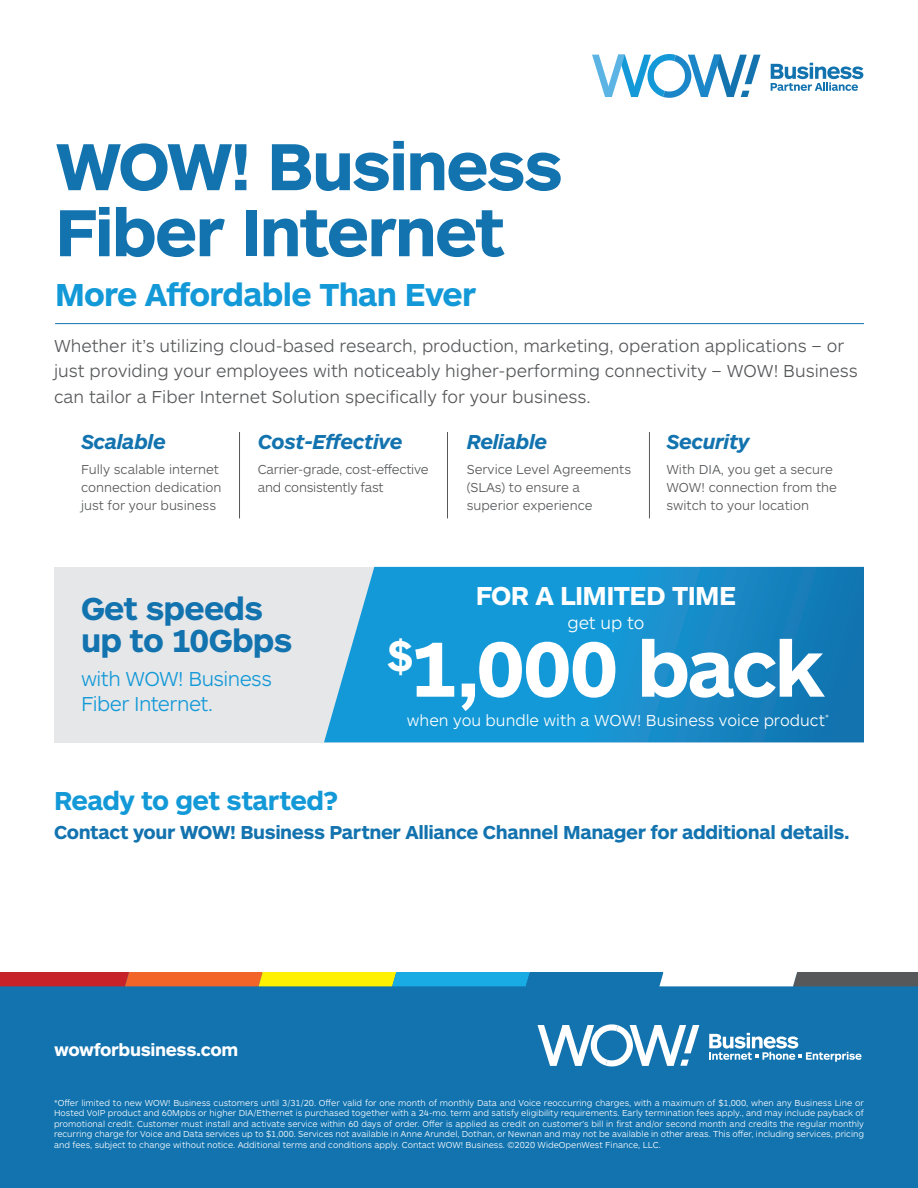
<style>
.page{position:relative;width:918px;height:1188px;background:#fff}
.page>*{position:absolute;margin:0;border:0;box-sizing:border-box;transform-origin:0 0}
.t1{font:700 81px "ARS Maquette";letter-spacing:-.03em;color:#fff}
.t2{font:700 69px/66px "ARS Maquette";letter-spacing:-.03em;color:#1273af}
.t3{font:700 33px "ARS Maquette";letter-spacing:-.025em;color:#1399d7}
.t4{font:700 33px/32.1px "ARS Maquette";letter-spacing:-.025em;color:#1273af}
.t5{font:700 27px "ARS Maquette";letter-spacing:-.025em;color:#1399d7}
.t6{font:700 27px "ARS Maquette";letter-spacing:-.025em;color:#fff}
.t7{font:italic 700 21px "ARS Maquette";letter-spacing:-.02em;color:#1273af}
.t8{font:300 21px/25.5px "ARS Maquette";letter-spacing:-.025em;color:#1399d7}
.t9{font:700 19.5px "ARS Maquette";letter-spacing:-.02em;color:#1273af}
.t10{font:300 18px/25.5px "ARS Maquette";color:#57585a}
.t11{font:700 18px "ARS Maquette";letter-spacing:-.02em;color:#fff}
.t12{font:300 18px "ARS Maquette";letter-spacing:-.01em;color:#fff}
.t13{font:300 16.5px "ARS Maquette";color:#fff}
.t14{font:300 13.5px/18px "ARS Maquette";color:#57585a}
.t15{font:300 13.5px/18px "ARS Maquette";letter-spacing:-.02em;color:#57585a}
.t16{font:300 9px/10.5px "ARS Maquette";color:#fff;text-align:justify}
</style>
<div class="page">
<div style="left:0;top:974px;width:918px;height:214px;background:#1273af"></div>
<svg style="left:0;top:972px;width:918px;height:14px;background:#9a9077"></svg>
<svg style="left:538px;top:1024px;width:161px;height:42px"></svg>
<svg style="left:709px;top:1033px;width:153px;height:29px"></svg>
<div style="left:54px;top:567px;width:810px;height:175px;background:#e6e7e9"></div>
<svg style="left:592px;top:54px;width:169px;height:44px"></svg>
<svg style="left:771px;top:63px;width:92px;height:28px"></svg>
<hr style="left:55px;top:323px;width:809px;height:1px;background:#1273af">
<svg style="left:324px;top:567px;width:540px;height:175px;background:#1e93cd"></svg>
<hr style="left:239px;top:432px;width:1px;height:86px;background:#57585a">
<hr style="left:447px;top:432px;width:1px;height:86px;background:#57585a">
<hr style="left:649px;top:432px;width:1px;height:86px;background:#57585a">
<h2 class="t2" style="left:55px;top:130px;width:509px">WOW! Business<br>Fiber Internet</h2>
<h3 class="t3" style="left:55px;top:273px;width:423px">More Affordable Than Ever</h3>
<p class="t10" style="left:54px;top:332px;width:805px">Whether it’s utilizing cloud-based research, production, marketing, operation applications – or just providing your employees with noticeably higher-performing connectivity – WOW! Business can tailor a Fiber Internet Solution specifically for your business.</p>
<h3 class="t7" style="left:81px;top:428px;width:86px">Scalable</h3>
<h3 class="t14" style="left:81px;top:459px;width:142px">Fully scalable internet connection dedication just for your business</h3>
<h3 class="t7" style="left:258px;top:428px;width:146px">Cost-Effective</h3>
<h3 class="t15" style="left:258px;top:459px;width:172px">Carrier-grade, cost-effective and consistently fast</h3>
<h3 class="t7" style="left:467px;top:428px;width:82px">Reliable</h3>
<h3 class="t14" style="left:467px;top:459px;width:166px">Service Level Agreements (SLAs) to ensure a superior experience</h3>
<h3 class="t7" style="left:666px;top:428px;width:85px">Security</h3>
<h3 class="t14" style="left:666px;top:459px;width:172px">With DIA, you get a secure<br>WOW! connection from the switch to your location</h3>
<h3 class="t4" style="left:81px;top:591px;width:213px">Get speeds up to 10Gbps</h3>
<h3 class="t8" style="left:81px;top:665px;width:193px">with WOW! Business<br>Fiber Internet.</h3>
<h3 class="t5" style="left:54px;top:783px;width:286px">Ready to get started?</h3>
<h3 class="t6" style="left:476px;top:578px;width:262px">FOR A LIMITED TIME</h3>
<h3 class="t12" style="left:567px;top:612px;width:78px">get up to</h3>
<h1 class="t1" style="left:387px;top:616px;width:439px"><sup>$</sup>1,000 back</h1>
<h3 class="t13" style="left:407px;top:710px;width:424px">when you bundle with a WOW! Business voice product<sup>*</sup></h3>
<h3 class="t9" style="left:54px;top:820px;width:797px">Contact your WOW! Business Partner Alliance Channel Manager for additional details.</h3>
<h3 class="t11" style="left:54px;top:1038px;width:186px">wowforbusiness.com</h3>
<p class="t16" style="left:54px;top:1097px;width:812px">*Offer limited to new WOW! Business customers until 3/31/20. Offer valid for one month of monthly Data and Voice reoccurring charges, with a maximum of $1,000, when any Business Line or Hosted VoIP product and 60Mpbs or higher DIA/Ethernet is purchased together with a 24-mo. term and satisfy eligibility requirements. Early termination fees apply., and may include payback of promotional credit. Customer must install and activate service within 60 days of order. Offer is applied as credit on customer’s bill in first and/or second month and credits the regular monthly recurring charge for Voice and Data services up to $1,000. Services not available in Anne Arundel, Dothan, or Newnan and may not be available in other areas. This offer, including services, pricing and fees, subject to change without notice. Additional terms and conditions apply. Contact WOW! Business. ©2020 WideOpenWest Finance, LLC.</p>
</div>
